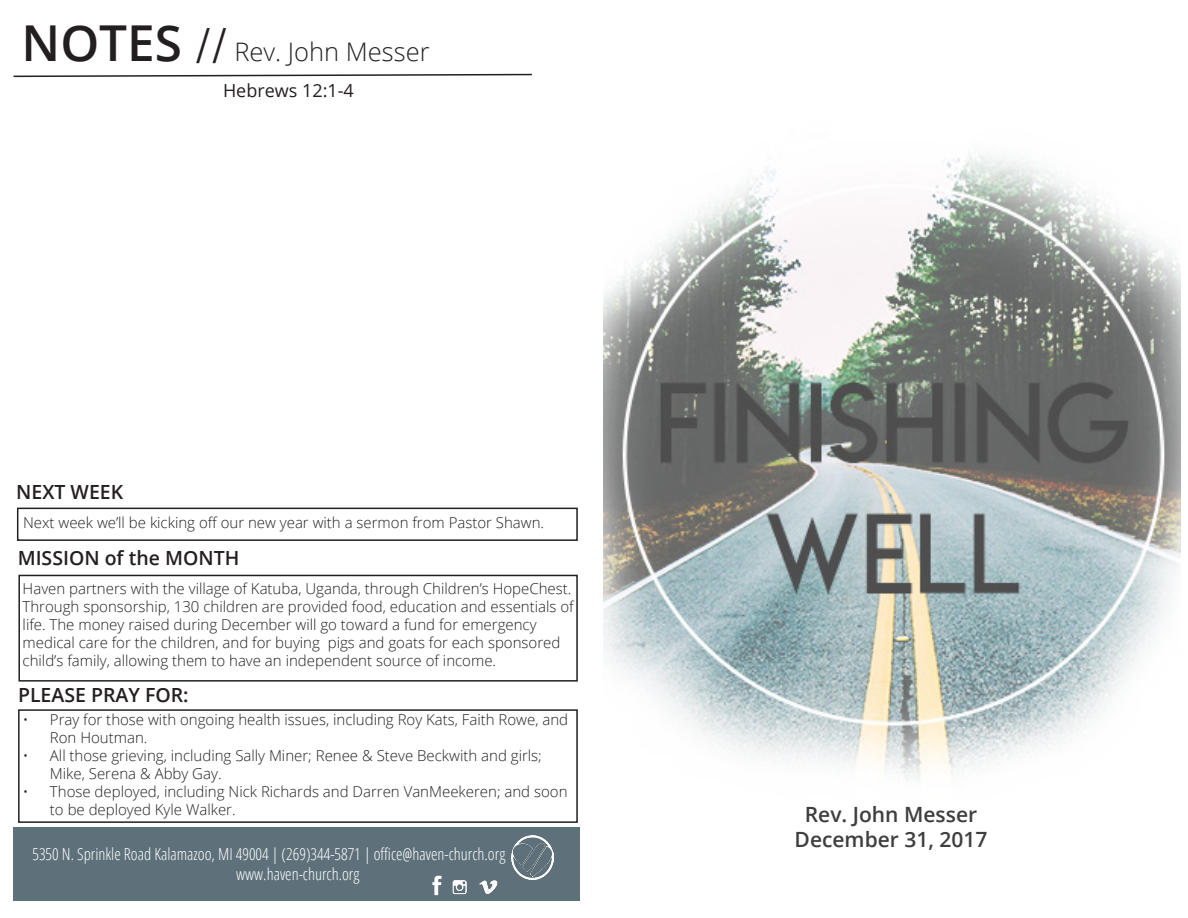
<style>
.page{position:relative;width:1188px;height:918px;background:#fff}
.page>*{position:absolute;margin:0;border:0;box-sizing:border-box;transform-origin:0 0}
.t1{font:300 25.5px "Open Sans";color:#231f20}
.t2{font:600 21px "Open Sans";color:#3e3e3f}
.t3{font:600 19.5px "Open Sans";color:#231f20}
.t4{font:18px "Open Sans";color:#231f20}
.t5{font:300 condensed 16.5px "Open Sans";color:#fff}
.t6{font:300 15px/18px "Open Sans";color:#231f20}
.s1{font-weight:600;font-size:49.5px}
.s2{font-family:"Minion Pro";font-weight:400;font-size:49.5px}
</style>
<div class="page">
<img style="left:603px;top:154px;width:578px;height:624px">
<div style="left:14px;top:827px;width:566px;height:74px;background:#5e717b"></div>
<svg style="left:13px;top:73px;width:519px;height:5px"></svg>
<img style="left:511px;top:835px;width:43px;height:44px">
<img style="left:452px;top:880px;width:15px;height:15px">
<img style="left:432px;top:875px;width:10px;height:21px">
<img style="left:479px;top:880px;width:19px;height:14px">
<div style="left:18px;top:709px;width:560px;height:114px;border:2px solid #231f20"></div>
<div style="left:18px;top:575px;width:560px;height:107px;border:2px solid #231f20"></div>
<div style="left:17px;top:508px;width:561px;height:33px;border:2px solid #231f20"></div>
<p class="t1" style="left:22px;top:35px;width:410px"><span class="s1">NOTES</span> <span class="s2">//</span> Rev. John Messer</p>
<p class="t4" style="left:223px;top:78px;width:132px">Hebrews 12:1-4</p>
<p class="t3" style="left:16px;top:479px;width:109px">NEXT WEEK</p>
<p class="t6" style="left:23px;top:513px;width:523px">Next week we’ll be kicking off our new year with a sermon from Pastor Shawn.</p>
<p class="t3" style="left:18px;top:545px;width:223px">MISSION of the MONTH</p>
<p class="t6" style="left:23px;top:579px;width:553px">Haven partners with the village of Katuba, Uganda, through Children’s HopeChest.<br>Through sponsorship, 130 children are provided food, education and essentials of life. The money raised during December will go toward a fund for emergency</p>
<p class="t6" style="left:23px;top:633px;width:539px">medical care for the children, and for buying pigs and goats for each sponsored child’s family, allowing them to have an independent source of income.</p>
<p class="t3" style="left:18px;top:682px;width:172px">PLEASE PRAY FOR:</p>
<p class="t6" style="left:50px;top:710px;width:520px;text-indent:-27px">• Pray for those with ongoing health issues, including Roy Kats, Faith Rowe, and<br>Ron Houtman.</p>
<p class="t6" style="left:50px;top:746px;width:493px;text-indent:-27px">• All those grieving, including Sally Miner; Renee &amp; Steve Beckwith and girls;<br>Mike, Serena &amp; Abby Gay.</p>
<p class="t6" style="left:50px;top:782px;width:519px;text-indent:-27px">• Those deployed, including Nick Richards and Darren VanMeekeren; and soon to be deployed Kyle Walker.</p>
<p class="t5" style="left:32px;top:843px;width:474px">5350 N. Sprinkle Road Kalamazoo, MI 49004 | (269)344-5871 | office@haven-church.org</p>
<p class="t5" style="left:236px;top:863px;width:125px">www.haven-church.org</p>
<p class="t2" style="left:805px;top:800px;width:174px">Rev. John Messer</p>
<p class="t2" style="left:795px;top:825px;width:194px">December 31, 2017</p>
</div>
